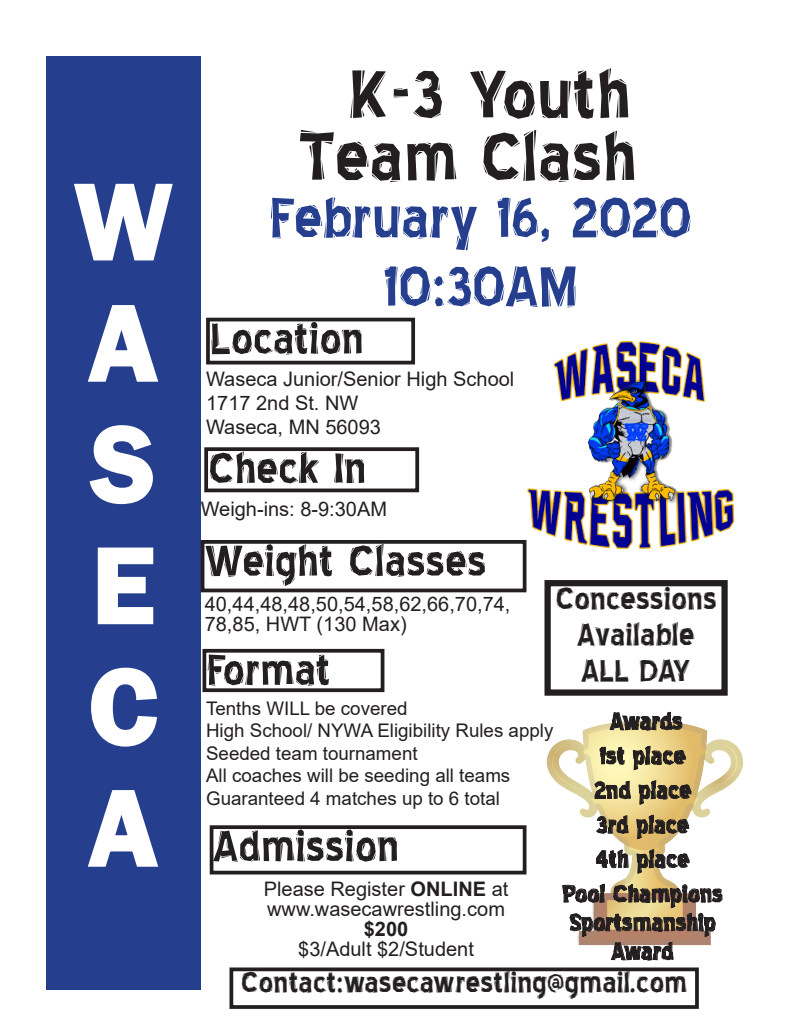
<style>
.page{position:relative;width:810px;height:1035px;background:#fff}
.page>*{position:absolute;margin:0;border:0;box-sizing:border-box;transform-origin:0 0}
.t1{font:600 111.25px "Franklin Gothic";color:#fff}
.t2{font:82.5px "Blue Highway Linocut";color:#231f20}
.t3{font:68.75px "Blue Highway Linocut";color:#253f8e}
.t4{font:52.5px "Blue Highway Linocut";color:#231f20}
.t5{font:37.5px "Blue Highway Linocut";color:#231f20}
.t6{font:35px "Blue Highway Linocut";color:#231f20}
.t7{font:28.75px "Blue Highway Linocut";color:#231f20}
.t8{font:20px "Arial";color:#231f20}
.t9{font:700 20px "Arial";color:#231f20}
.t10{font:18.75px "Arial";color:#231f20}
.s1{font-weight:700}
</style>
<div class="page">
<div style="left:46px;top:57px;width:155px;height:933px;background:#253f8e"></div>
<svg style="left:74px;top:183px;width:99px;height:78px"></svg>
<svg style="left:87px;top:305px;width:72px;height:77px"></svg>
<svg style="left:89px;top:425px;width:64px;height:80px"></svg>
<svg style="left:97px;top:547px;width:57px;height:78px"></svg>
<svg style="left:91px;top:667px;width:66px;height:80px"></svg>
<svg style="left:87px;top:790px;width:72px;height:77px"></svg>
<div style="left:206px;top:318px;width:209px;height:46px;border:4px solid #231f20"></div>
<div style="left:202px;top:649px;width:182px;height:43px;border:4px solid #231f20"></div>
<div style="left:204px;top:447px;width:215px;height:45px;border:4px solid #231f20"></div>
<div style="left:210px;top:825px;width:317px;height:50px;border:4px solid #231f20"></div>
<div style="left:230px;top:968px;width:469px;height:41px;border:4px solid #231f20"></div>
<img style="left:527px;top:340px;width:208px;height:210px">
<div style="left:545px;top:580px;width:183px;height:116px;border:6px solid #231f20"></div>
<img style="left:546px;top:723px;width:196px;height:161px">
<svg style="left:610px;top:712px;width:73px;height:19px"></svg>
<svg style="left:599px;top:747px;width:26px;height:18px"></svg>
<svg style="left:633px;top:746px;width:53px;height:24px"></svg>
<svg style="left:594px;top:781px;width:37px;height:18px"></svg>
<svg style="left:638px;top:780px;width:54px;height:25px"></svg>
<svg style="left:596px;top:815px;width:33px;height:19px"></svg>
<svg style="left:636px;top:815px;width:53px;height:24px"></svg>
<svg style="left:596px;top:850px;width:33px;height:18px"></svg>
<svg style="left:636px;top:849px;width:54px;height:25px"></svg>
<svg style="left:562px;top:884px;width:161px;height:77px"></svg>
<div style="left:201px;top:540px;width:326px;height:52px;border:4px solid #231f20"></div>
<p class="t1" style="left:75px;top:154px;width:99px">W</p>
<p class="t1" style="left:89px;top:275px;width:69px">A</p>
<p class="t1" style="left:91px;top:396px;width:66px">S</p>
<p class="t1" style="left:92px;top:517px;width:65px">E</p>
<p class="t1" style="left:88px;top:639px;width:71px">C</p>
<p class="t1" style="left:89px;top:760px;width:69px">A</p>
<p class="t2" style="left:349px;top:56px;width:283px">K-3 Youth</p>
<p class="t2" style="left:298px;top:118px;width:340px">Team Clash</p>
<p class="t3" style="left:269px;top:185px;width:425px">February 16, 2020</p>
<p class="t3" style="left:383px;top:254px;width:196px">10:30AM</p>
<p class="t4" style="left:210px;top:314px;width:156px">Location</p>
<p class="t8" style="left:206px;top:365px;width:310px">Waseca Junior/Senior High School</p>
<p class="t8" style="left:206px;top:389px;width:154px">1717 2nd St. NW</p>
<p class="t8" style="left:206px;top:413px;width:176px">Waseca, MN 56093</p>
<p class="t4" style="left:208px;top:443px;width:160px">Check In</p>
<p class="t8" style="left:201px;top:495px;width:188px">Weigh-ins: 8-9:30AM</p>
<p class="t4" style="left:204px;top:536px;width:283px">Weight Classes</p>
<p class="t8" style="left:205px;top:590px;width:307px">40,44,48,48,50,54,58,62,66,70,74,</p>
<p class="t8" style="left:205px;top:610px;width:203px">78,85, HWT (130 Max)</p>
<p class="t5" style="left:555px;top:581px;width:163px">Concessions</p>
<p class="t5" style="left:577px;top:617px;width:119px">Available</p>
<p class="t5" style="left:581px;top:653px;width:111px">ALL DAY</p>
<p class="t7" style="left:610px;top:708px;width:74px">Awards</p>
<p class="t7" style="left:600px;top:742px;width:87px">1st place</p>
<p class="t7" style="left:594px;top:777px;width:99px">2nd place</p>
<p class="t7" style="left:596px;top:811px;width:94px">3rd place</p>
<p class="t7" style="left:596px;top:846px;width:95px">4th place</p>
<p class="t7" style="left:562px;top:880px;width:162px">Pool Champions</p>
<p class="t7" style="left:569px;top:909px;width:148px">Sportsmanship</p>
<p class="t7" style="left:612px;top:938px;width:63px">Award</p>
<p class="t4" style="left:206px;top:645px;width:126px">Format</p>
<p class="t10" style="left:206px;top:695px;width:203px">Tenths WILL be covered</p>
<p class="t10" style="left:206px;top:718px;width:349px">High School/ NYWA Eligibility Rules apply</p>
<p class="t10" style="left:206px;top:740px;width:213px">Seeded team tournament</p>
<p class="t10" style="left:206px;top:763px;width:306px">All coaches will be seeding all teams</p>
<p class="t10" style="left:206px;top:785px;width:295px">Guaranteed 4 matches up to 6 total</p>
<p class="t4" style="left:213px;top:821px;width:187px">Admission</p>
<p class="t8" style="left:264px;top:875px;width:246px">Please Register <span class="s1">ONLINE</span> at</p>
<p class="t8" style="left:267px;top:895px;width:239px">www.wasecawrestling.com</p>
<p class="t9" style="left:364px;top:915px;width:46px">$200</p>
<p class="t8" style="left:298px;top:935px;width:177px">$3/Adult $2/Student</p>
<p class="t6" style="left:241px;top:966px;width:448px">Contact:wasecawrestling@gmail.com</p>
</div>
